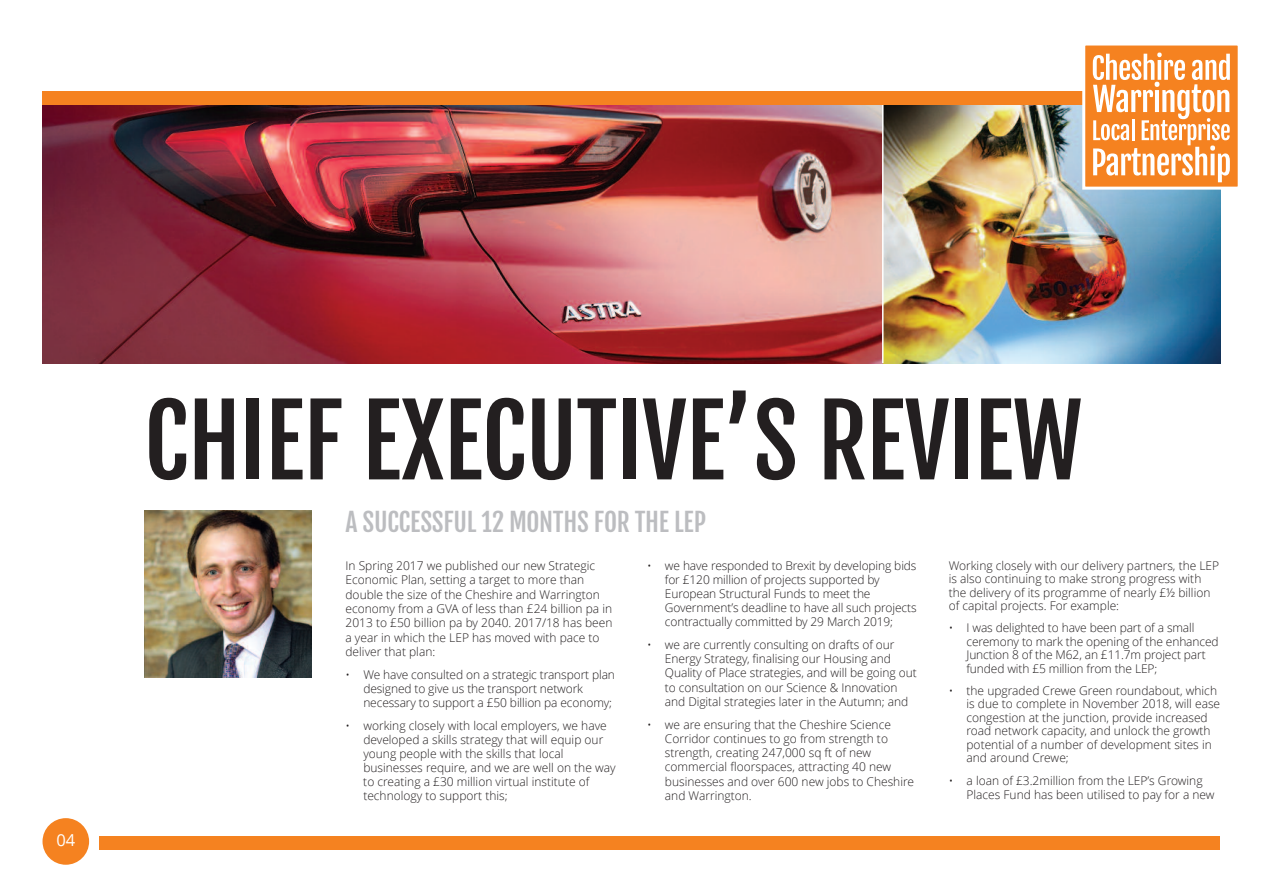
<style>
.page{position:relative;width:1263px;height:893px;background:#fff}
.page>*{position:absolute;margin:0;border:0;box-sizing:border-box;transform-origin:0 0}
.t1{font:94.8px "Fjalla One";letter-spacing:-.01em;color:#231f20}
.t2{font:24.9px "Fjalla One";letter-spacing:-.01em;color:#bcbdc0}
.t3{font:16.5px "Open Sans";color:#fff}
.t4{font:300 12px/14.1px "Open Sans";color:#231f20}
</style>
<div class="page">
<img style="left:43px;top:104px;width:839px;height:259px">
<img style="left:883px;top:104px;width:337px;height:259px">
<div style="left:43px;top:818px;width:46px;height:47px;background:#f58220;border-radius:50%"></div>
<div style="left:99px;top:836px;width:1121px;height:14px;background:#f58220"></div>
<div style="left:43px;top:91px;width:1177px;height:13px;background:#f58220"></div>
<img style="left:145px;top:510px;width:166px;height:167px">
<div style="left:1085px;top:46px;width:153px;height:141px;background:#f58220"></div>
<svg style="left:1093px;top:53px;width:137px;height:129px"></svg>
<div style="left:1082px;top:43px;width:159px;height:147px;border:3px solid #fff"></div>
<h3 class="t3" style="left:56px;top:829px;width:20px">04</h3>
<h1 class="t1" style="left:145px;top:391px;width:940px">CHIEF EXECUTIVE’S REVIEW</h1>
<h2 class="t2" style="left:346px;top:509px;width:362px">A SUCCESSFUL 12 MONTHS FOR THE LEP</h2>
<p class="t4" style="left:345px;top:558px;width:268px">In Spring 2017 we published our new Strategic Economic Plan, setting a target to more than double the size of the Cheshire and Warrington economy from a GVA of less than £24 billion pa in 2013 to £50 billion pa by 2040. 2017/18 has been a year in which the LEP has moved with pace to deliver that plan:</p>
<p class="t4" style="left:363px;top:667px;width:253px;text-indent:-18px">• We have consulted on a strategic transport plan designed to give us the transport network necessary to support a £50 billion pa economy;</p>
<p class="t4" style="left:363px;top:718px;width:254px;text-indent:-18px">• working closely with local employers, we have developed a skills strategy that will equip our young people with the skills that local businesses require, and we are well on the way to creating a £30 million virtual institute of technology to support this;</p>
<p class="t4" style="left:665px;top:558px;width:253px;text-indent:-18px">• we have responded to Brexit by developing bids for £120 million of projects supported by European Structural Funds to meet the Government’s deadline to have all such projects contractually committed by 29 March 2019;</p>
<p class="t4" style="left:665px;top:637px;width:253px;text-indent:-18px">• we are currently consulting on drafts of our Energy Strategy, finalising our Housing and Quality of Place strategies, and will be going out to consultation on our Science &amp; Innovation and Digital strategies later in the Autumn; and</p>
<p class="t4" style="left:665px;top:717px;width:251px;text-indent:-18px">• we are ensuring that the Cheshire Science Corridor continues to go from strength to strength, creating 247,000 sq ft of new commercial floorspaces, attracting 40 new businesses and over 600 new jobs to Cheshire and Warrington.</p>
<p class="t4" style="left:949px;top:558px;width:272px;line-height:13.5px">Working closely with our delivery partners, the LEP is also continuing to make strong progress with the delivery of its programme of nearly £½ billion of capital projects. For example:</p>
<p class="t4" style="left:966px;top:621px;width:254px;line-height:13.5px;text-indent:-18px">• I was delighted to have been part of a small ceremony to mark the opening of the enhanced Junction 8 of the M62, an £11.7m project part funded with £5 million from the LEP;</p>
<p class="t4" style="left:966px;top:683px;width:255px;line-height:13.5px;text-indent:-18px">• the upgraded Crewe Green roundabout, which is due to complete in November 2018, will ease congestion at the junction, provide increased road network capacity, and unlock the growth potential of a number of development sites in and around Crewe;</p>
<p class="t4" style="left:966px;top:773px;width:250px;text-indent:-18px">• a loan of £3.2million from the LEP’s Growing<br>Places Fund has been utilised to pay for a new</p>
</div>
